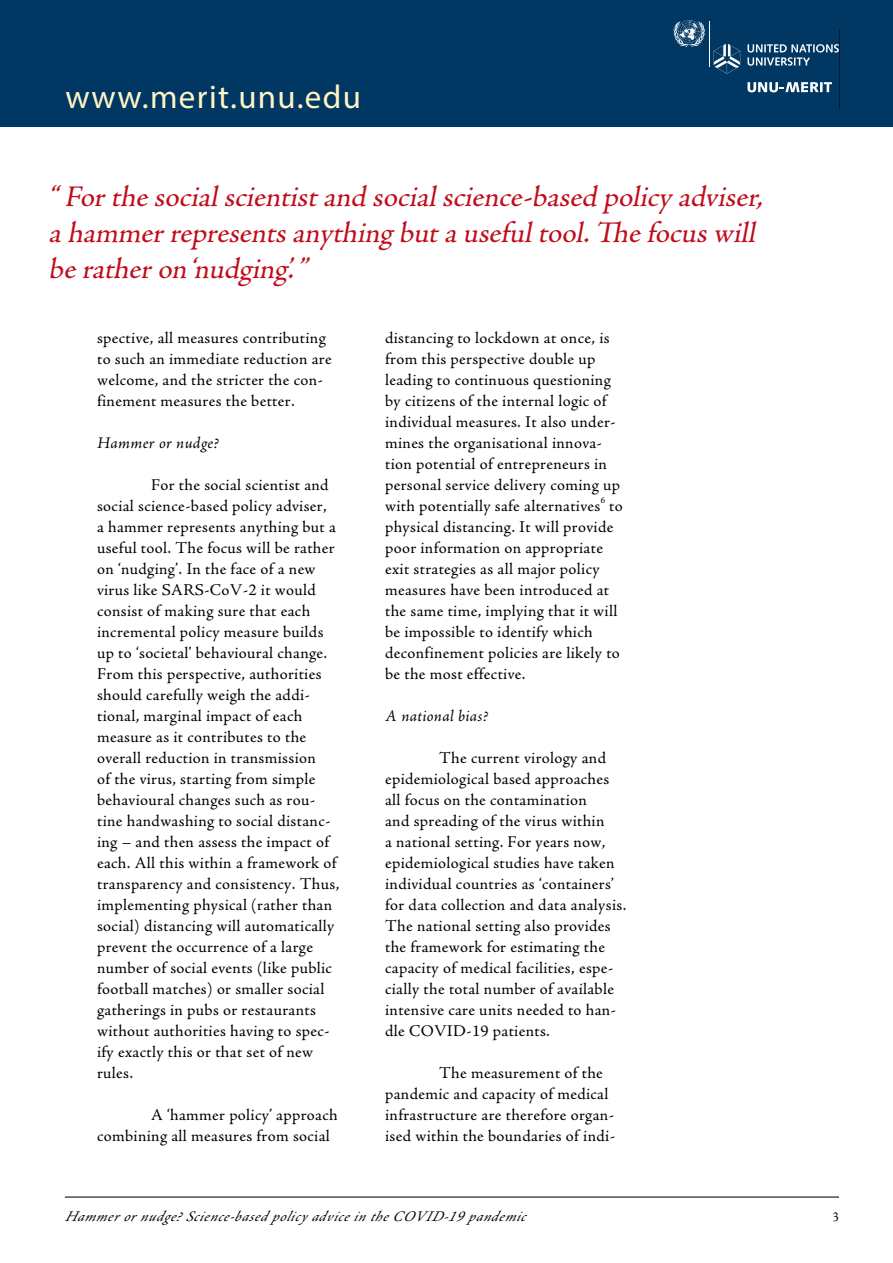
<style>
.page{position:relative;width:893px;height:1263px;background:#fff}
.page>*{position:absolute;margin:0;border:0;box-sizing:border-box;transform-origin:0 0}
.t1{font:33px "Myriad Pro";letter-spacing:.04em;color:#fff5c5}
.t2{font:italic 30px/36px "Adobe Jenson Pro";color:#c10c1a}
.t3{font:16.5px/21px "Adobe Jenson Pro";letter-spacing:.02em;color:#000}
.t4{font:italic 16.5px "Adobe Jenson Pro";letter-spacing:.02em;color:#000}
.t5{font:italic 15px "Adobe Jenson Pro";color:#000}
.t6{font:13.5px "Adobe Jenson Pro";color:#000}
.t7{font:9px "Adobe Jenson Pro";color:#000}
</style>
<div class="page">
<hr style="left:65px;top:1196px;width:774px;height:1px;background:#000">
<div style="left:0;top:0;width:893px;height:126px;background:#003863"></div>
<svg style="left:673px;top:20px;width:167px;height:89px"></svg>
<h1 class="t1" style="left:66px;top:77px;width:297px">www.merit.unu.edu</h1>
<h2 class="t2" style="left:49px;top:179px;width:722px">“Forthe socialscientistand socialscience-based policy adviser, a hammerrepresentsanything buta usefultool.The focuswill be ratheron ‘nudging’.”</h2>
<p class="t3" style="left:97px;top:328px;width:236px">spective, all measures contributing to such an immediate reduction are welcome, and the stricter the con&shy;finement measures the better.</p>
<p class="t4" style="left:97px;top:433px;width:123px">Hammer or nudge?</p>
<p class="t3" style="left:97px;top:475px;width:244px;text-indent:54px">For the social scientist and social science-based policy adviser,<br>a hammer represents anything but a useful tool. The focus will be rather on ‘nudging’. In the face of a new virus like SARS-CoV-2 it would consist of making sure that each incremental policy measure builds up to ‘societal’ behavioural change.<br>From this perspective, authorities should carefully weigh the addi&shy;tional, marginal impact of each measure as it contributes to the overall reduction in transmission<br>of the virus, starting from simple behavioural changes such as rou&shy;tine handwashing to social distanc&shy;ing – and then assess the impact of each. All this within a framework of transparency and consistency. Thus, implementing physical (rather than social) distancing will automatically prevent the occurrence of a large number of social events (like public football matches) or smaller social gatherings in pubs or restaurants without authorities having to spec&shy;ify exactly this or that set of new rules.</p>
<p class="t3" style="left:97px;top:1105px;width:242px;text-indent:54px">A ‘hammer policy’ approach combining all measures from social</p>
<p class="t3" style="left:385px;top:328px;width:236px">distancing to lockdown at once, is from this perspective double up leading to continuous questioning by citizens of the internal logic of individual measures. It also under&shy;mines the organisational innova&shy;tion potential of entrepreneurs in personal service delivery coming up with potentially safe alternatives</p>
<p class="t7" style="left:601px;top:495px;width:6px">6</p>
<p class="t3" style="left:385px;top:496px;width:239px;text-indent:224px">to physical distancing. It will provide poor information on appropriate exit strategies as all major policy measures have been introduced at the same time, implying that it will be impossible to identify which deconfinement policies are likely to be the most effective.</p>
<p class="t4" style="left:385px;top:706px;width:105px">A national bias?</p>
<p class="t3" style="left:385px;top:748px;width:243px;text-indent:54px">The current virology and epidemiological based approaches all focus on the contamination<br>and spreading of the virus within<br>a national setting. For years now, epidemiological studies have taken individual countries as ‘containers’ for data collection and data analysis.<br>The national setting also provides the framework for estimating the capacity of medical facilities, espe&shy;cially the total number of available intensive care units needed to han&shy;dle COVID-19 patients.</p>
<p class="t3" style="left:385px;top:1063px;width:231px;text-indent:54px">The measurement of the pandemic and capacity of medical infrastructure are therefore organ&shy;ised within the boundaries of indi-</p>
<p class="t5" style="left:65px;top:1208px;width:469px">Hammerornudge?Science-basedpolicy adviceintheCOVID-19pandemic</p>
<p class="t6" style="left:832px;top:1209px;width:8px">3</p>
</div>
